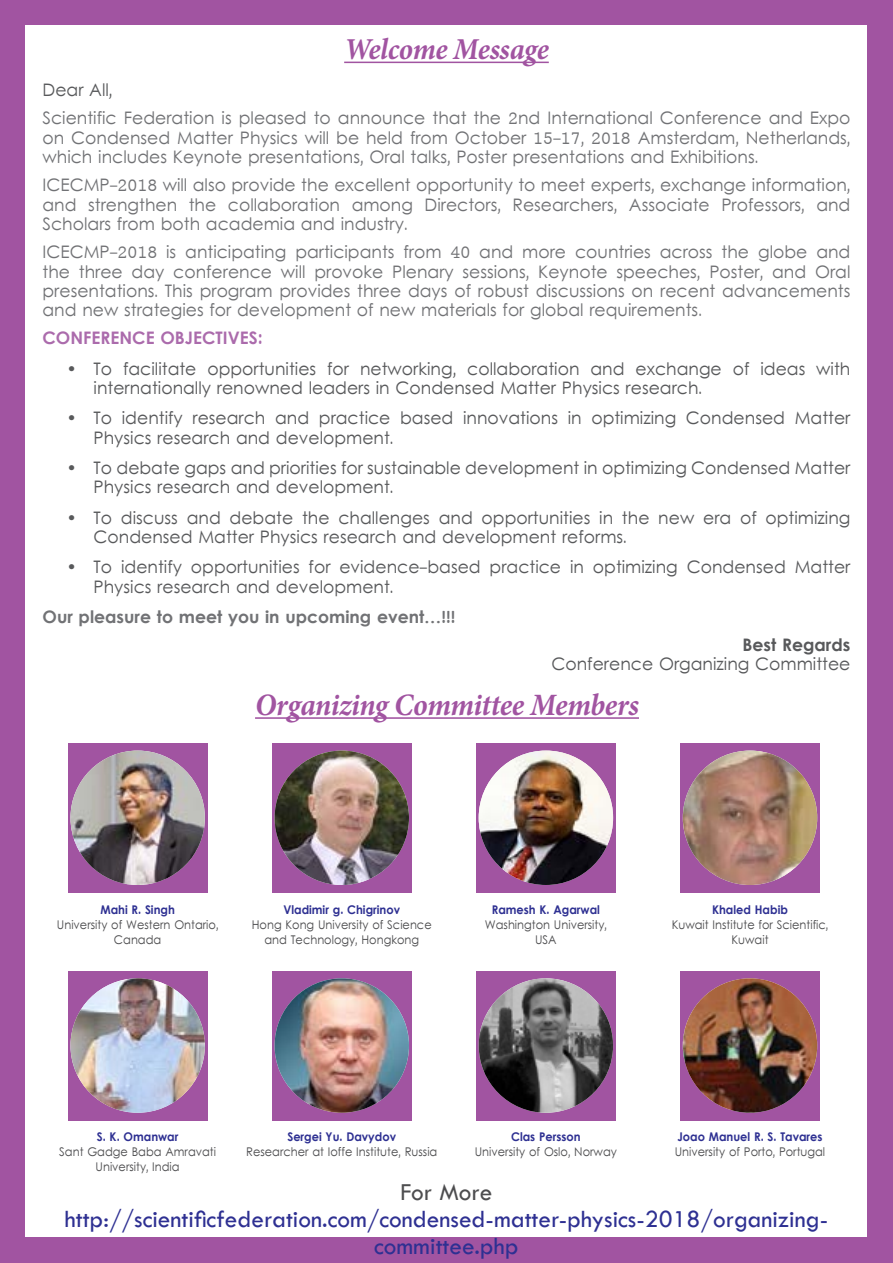
<style>
.page{position:relative;width:893px;height:1263px;background:#a154a1}
.page>*{position:absolute;margin:0;border:0;box-sizing:border-box;transform-origin:0 0}
.t1{font:italic 700 31.05px "Minion Pro";letter-spacing:-.01em;color:#a154a1;scale:.95 1}
.t2{font:italic 700 30.45px "Minion Pro";letter-spacing:-.015em;color:#a154a1;scale:.95 1}
.t3{font:25.2px "Tw Cen";color:#2e3092}
.t4{font:25.2px "Tw Cen";color:#4d4d4f}
.t5{font:17.25px/19.5px "Levenim";color:#717275}
.t6{font:17.25px/30.2px "Levenim";color:#58595b}
.t7{font:700 17.25px "Levenim";color:#717275}
.t8{font:700 17.25px "Levenim";color:#ab6bac}
.t9{font:700 17.25px "Levenim";color:#58595b}
.t10{font:12px/15px "Levenim";color:#4d4d4f;text-align:center;scale:.95 1}
.t11{font:700 12px "Levenim";color:#2e3092;scale:.95 1}
</style>
<div class="page">
<div style="left:26px;top:26px;width:841px;height:1211px;background:#fff"></div>
<hr style="left:344px;top:62px;width:205px;height:1px;background:#a154a1">
<hr style="left:255px;top:717px;width:384px;height:2px;background:#a154a1">
<div style="left:68px;top:743px;width:139px;height:149px;background:#a154a1"></div>
<div style="left:68px;top:971px;width:139px;height:149px;background:#a154a1"></div>
<img style="left:70px;top:750px;width:135px;height:135px;border-radius:67px">
<img style="left:70px;top:978px;width:135px;height:135px;border-radius:67px">
<div style="left:272px;top:743px;width:139px;height:149px;background:#a154a1"></div>
<div style="left:272px;top:971px;width:139px;height:149px;background:#a154a1"></div>
<img style="left:275px;top:750px;width:134px;height:135px;border-radius:67px">
<img style="left:275px;top:978px;width:134px;height:135px;border-radius:67px">
<div style="left:476px;top:743px;width:139px;height:149px;background:#a154a1"></div>
<div style="left:476px;top:971px;width:139px;height:149px;background:#a154a1"></div>
<img style="left:479px;top:750px;width:134px;height:135px;border-radius:67px">
<img style="left:479px;top:978px;width:134px;height:135px;border-radius:67px">
<div style="left:680px;top:743px;width:140px;height:149px;background:#a154a1"></div>
<div style="left:680px;top:971px;width:140px;height:149px;background:#a154a1"></div>
<img style="left:683px;top:750px;width:134px;height:135px;border-radius:67px">
<img style="left:683px;top:978px;width:134px;height:135px;border-radius:67px">
<h2 class="t2" style="left:344px;top:28px;width:217px">Welcome Message</h2>
<p class="t6" style="left:43px;top:76px;width:72px">Dear All,</p>
<p class="t5" style="left:43px;top:109px;width:809px;text-align:justify">Scientific Federation is pleased to announce that the 2nd International Conference and Expo on Condensed Matter Physics will be held from October 15-17, 2018 Amsterdam, Netherlands, which includes Keynote presentations, Oral talks, Poster presentations and Exhibitions.</p>
<p class="t5" style="left:43px;top:176px;width:809px;text-align:right">ICECMP-2018 will also provide the excellent opportunity to meet experts, exchange information, and</p>
<p class="t5" style="left:228px;top:196px;width:114px">collaboration</p>
<p class="t5" style="left:425px;top:196px;width:78px">Directors,</p>
<p class="t5" style="left:629px;top:196px;width:82px">Associate</p>
<p class="t5" style="left:721px;top:196px;width:85px">Professors,</p>
<p class="t5" style="left:43px;top:196px;width:367px">and<br>Scholars from both academia and industry.</p>
<p class="t5" style="left:88px;top:196px;width:91px">strengthen</p>
<p class="t5" style="left:189px;top:196px;width:29px">the</p>
<p class="t5" style="left:512px;top:196px;width:106px">Researchers,</p>
<p class="t5" style="left:352px;top:196px;width:63px">among</p>
<p class="t5" style="left:43px;top:243px;width:116px">ICECMP-2018</p>
<p class="t5" style="left:166px;top:243px;width:12px">is</p>
<p class="t5" style="left:185px;top:243px;width:103px">anticipating</p>
<p class="t5" style="left:295px;top:243px;width:101px">participants</p>
<p class="t5" style="left:403px;top:243px;width:40px">from</p>
<p class="t5" style="left:450px;top:243px;width:21px">40</p>
<p class="t5" style="left:479px;top:243px;width:36px">and</p>
<p class="t5" style="left:522px;top:243px;width:45px">more</p>
<p class="t5" style="left:575px;top:243px;width:77px">countries</p>
<p class="t5" style="left:660px;top:243px;width:54px">across</p>
<p class="t5" style="left:722px;top:243px;width:29px">the</p>
<p class="t5" style="left:758px;top:243px;width:51px">globe</p>
<p class="t5" style="left:816px;top:243px;width:36px">and</p>
<p class="t5" style="left:173px;top:263px;width:100px">conference</p>
<p class="t5" style="left:281px;top:263px;width:26px">will</p>
<p class="t5" style="left:463px;top:263px;width:68px">sessions,</p>
<p class="t5" style="left:43px;top:263px;width:809px">the<br>presentations. This program provides three days of robust discussions on recent advancements and new strategies for development of new materials for global requirements.</p>
<p class="t8" style="left:43px;top:328px;width:222px">CONFERENCE OBJECTIVES:</p>
<p class="t6" style="left:816px;top:355px;width:36px">with</p>
<p class="t5" style="left:79px;top:263px;width:45px">three</p>
<p class="t5" style="left:132px;top:263px;width:34px">day</p>
<p class="t5" style="left:314px;top:263px;width:70px">provoke</p>
<p class="t5" style="left:392px;top:263px;width:63px">Plenary</p>
<p class="t5" style="left:616px;top:263px;width:86px">speeches,</p>
<p class="t5" style="left:772px;top:263px;width:36px">and</p>
<p class="t5" style="left:815px;top:263px;width:37px">Oral</p>
<p class="t5" style="left:538px;top:263px;width:71px">Keynote</p>
<p class="t5" style="left:709px;top:263px;width:56px">Poster,</p>
<p class="t6" style="left:123px;top:355px;width:75px">facilitate</p>
<p class="t6" style="left:207px;top:355px;width:110px">opportunities</p>
<p class="t6" style="left:327px;top:355px;width:23px">for</p>
<p class="t6" style="left:360px;top:355px;width:98px">networking,</p>
<p class="t6" style="left:467px;top:355px;width:114px">collaboration</p>
<p class="t6" style="left:733px;top:355px;width:18px">of</p>
<p class="t6" style="left:760px;top:355px;width:46px">ideas</p>
<p class="t6" style="left:590px;top:355px;width:36px">and</p>
<p class="t6" style="left:635px;top:355px;width:88px">exchange</p>
<p class="t6" style="left:94px;top:355px;width:20px">To</p>
<p class="t6" style="left:67px;top:355px;width:12px">•</p>
<p class="t6" style="left:94px;top:374px;width:610px">internationally renowned leaders in Condensed Matter Physics research.</p>
<p class="t6" style="left:67px;top:404px;width:12px">•</p>
<p class="t6" style="left:94px;top:404px;width:20px">To</p>
<p class="t6" style="left:122px;top:404px;width:62px">identify</p>
<p class="t6" style="left:192px;top:404px;width:74px">research</p>
<p class="t6" style="left:275px;top:404px;width:36px">and</p>
<p class="t6" style="left:319px;top:404px;width:73px">practice</p>
<p class="t6" style="left:400px;top:404px;width:55px">based</p>
<p class="t6" style="left:463px;top:404px;width:96px">innovations</p>
<p class="t6" style="left:568px;top:404px;width:15px">in</p>
<p class="t6" style="left:591px;top:404px;width:86px">optimizing</p>
<p class="t6" style="left:686px;top:404px;width:101px">Condensed</p>
<p class="t6" style="left:795px;top:404px;width:57px">Matter</p>
<p class="t6" style="left:67px;top:454px;width:12px">•</p>
<p class="t6" style="left:94px;top:424px;width:758px">Physics research and development.<br>To debate gaps and priorities for sustainable development in optimizing Condensed Matter</p>
<p class="t6" style="left:94px;top:473px;width:301px">Physics research and development.</p>
<p class="t6" style="left:67px;top:503px;width:12px">•</p>
<p class="t6" style="left:94px;top:503px;width:20px">To</p>
<p class="t6" style="left:121px;top:503px;width:58px">discuss</p>
<p class="t6" style="left:187px;top:503px;width:36px">and</p>
<p class="t6" style="left:230px;top:503px;width:65px">debate</p>
<p class="t6" style="left:302px;top:503px;width:29px">the</p>
<p class="t6" style="left:338px;top:503px;width:93px">challenges</p>
<p class="t6" style="left:439px;top:503px;width:36px">and</p>
<p class="t6" style="left:482px;top:503px;width:110px">opportunities</p>
<p class="t6" style="left:599px;top:503px;width:15px">in</p>
<p class="t6" style="left:622px;top:503px;width:29px">the</p>
<p class="t6" style="left:658px;top:503px;width:38px">new</p>
<p class="t6" style="left:703px;top:503px;width:30px">era</p>
<p class="t6" style="left:740px;top:503px;width:18px">of</p>
<p class="t6" style="left:765px;top:503px;width:86px">optimizing</p>
<p class="t6" style="left:94px;top:523px;width:535px">Condensed Matter Physics research and development reforms.</p>
<p class="t6" style="left:67px;top:553px;width:12px">•</p>
<p class="t6" style="left:94px;top:553px;width:20px">To</p>
<p class="t6" style="left:121px;top:553px;width:62px">identify</p>
<p class="t6" style="left:191px;top:553px;width:110px">opportunities</p>
<p class="t6" style="left:309px;top:553px;width:23px">for</p>
<p class="t6" style="left:339px;top:553px;width:143px">evidence-based</p>
<p class="t6" style="left:490px;top:553px;width:73px">practice</p>
<p class="t6" style="left:570px;top:553px;width:15px">in</p>
<p class="t6" style="left:593px;top:553px;width:86px">optimizing</p>
<p class="t6" style="left:687px;top:553px;width:101px">Condensed</p>
<p class="t6" style="left:795px;top:553px;width:57px">Matter</p>
<p class="t6" style="left:94px;top:573px;width:301px">Physics research and development.</p>
<p class="t7" style="left:43px;top:606px;width:414px">Our pleasure to meet you in upcoming event... !!!</p>
<p class="t9" style="left:743px;top:634px;width:109px">Best Regards</p>
<p class="t6" style="left:551px;top:650px;width:300px">Conference Organizing Committee</p>
<h1 class="t1" style="left:255px;top:683px;width:406px">Organizing Committee Members</h1>
<p class="t11" style="left:100px;top:902px;width:80px">Mahi .R Singh</p>
<p class="t10" style="left:57px;top:918px;width:171px">University of Western Ontario,<br>Canada</p>
<p class="t11" style="left:283px;top:902px;width:124px">Vladimir g. Chigrinov</p>
<p class="t10" style="left:252px;top:918px;width:191px">Hong Kong University of Science and Technology, Hongkong</p>
<p class="t11" style="left:492px;top:902px;width:115px">Ramesh .K Agarwal</p>
<p class="t10" style="left:485px;top:918px;width:130px">Washington University,<br>USA</p>
<p class="t11" style="left:712px;top:902px;width:81px">Khaled Habib</p>
<p class="t10" style="left:672px;top:918px;width:166px">Kuwait Institute for Scientific,<br>Kuwait</p>
<p class="t11" style="left:97px;top:1130px;width:87px">.K.S Omanwar</p>
<p class="t10" style="left:59px;top:1145px;width:167px">Sant Gadge Baba Amravati<br>University, India</p>
<p class="t11" style="left:287px;top:1130px;width:116px">Sergei Yu. Davydov</p>
<p class="t10" style="left:246px;top:1145px;width:203px">Researcher at Ioffe Institute, Russia</p>
<p class="t11" style="left:511px;top:1130px;width:75px">Clas Persson</p>
<p class="t10" style="left:475px;top:1145px;width:151px">University of Oslo, Norway</p>
<p class="t11" style="left:677px;top:1130px;width:154px">Joao Manuel .S.R Tavares</p>
<p class="t10" style="left:675px;top:1145px;width:160px">University of Porto, Portugal</p>
<h3 class="t4" style="left:400px;top:1177px;width:93px">For More</h3>
<h3 class="t3" style="left:374px;top:1230px;width:146px">committee.php</h3>
<h3 class="t3" style="left:65px;top:1204px;width:765px">http://scientificfederation.com/condensed-matter-physics-2018/organizing-</h3>
</div>
